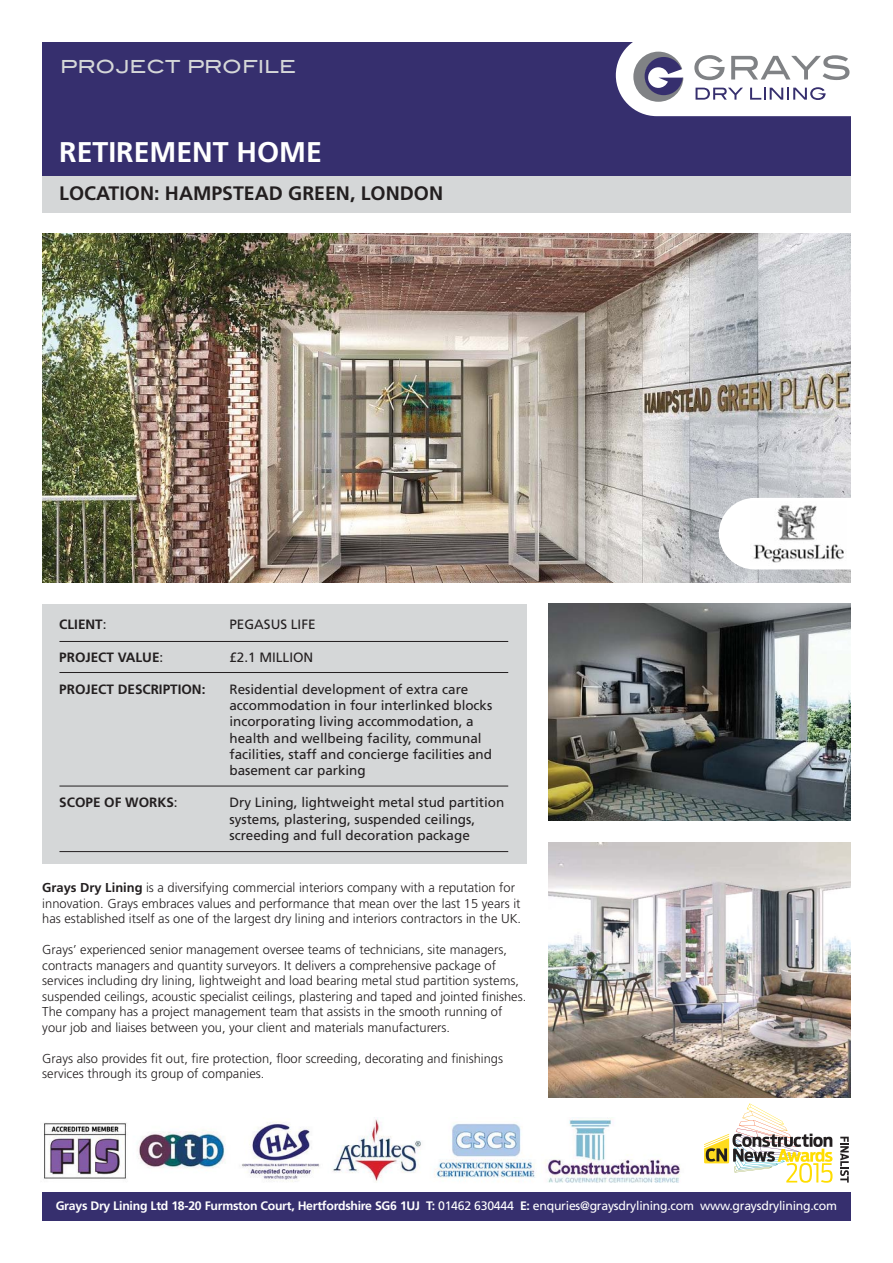
<style>
.page{position:relative;width:893px;height:1263px;background:#fff}
.page>*{position:absolute;margin:0;border:0;box-sizing:border-box;transform-origin:0 0}
.t1{font:700 28.5px "Frutiger";color:#fff}
.t2{font:700 19.5px "Frutiger";color:#231f20}
.t3{font:18px "Blair Md ITCTT Medium";color:#d5d7d8}
.t4{font:13.5px/16.2px "Frutiger";color:#231f20}
.t5{font:700 13.5px "Frutiger";color:#231f20}
.t6{font:300 12.9px/15.5px "Frutiger";color:#231f20}
.t7{font:12.3px "Frutiger";letter-spacing:-.02em;color:#fff}
.s1{font-weight:400}
.s2{font-weight:700}
</style>
<div class="page">
<img style="left:43px;top:1118px;width:637px;height:65px">
<div style="left:42px;top:1192px;width:808px;height:28px;background:#362f6e"></div>
<img style="left:42px;top:234px;width:808px;height:348px">
<svg style="left:719px;top:498px;width:132px;height:72px"></svg>
<img style="left:750px;top:501px;width:96px;height:65px">
<div style="left:42px;top:157px;width:808px;height:56px;background:#d5d7d8"></div>
<div style="left:42px;top:43px;width:808px;height:133px;background:#362f6e"></div>
<svg style="left:616px;top:42px;width:234px;height:74px;background:#dad9e0"></svg>
<img style="left:548px;top:604px;width:302px;height:216px">
<img style="left:548px;top:843px;width:302px;height:254px">
<svg style="left:704px;top:1103px;width:128px;height:80px"></svg>
<svg style="left:840px;top:1137px;width:9px;height:46px"></svg>
<div style="left:42px;top:604px;width:485px;height:259px;background:#d5d7d8"></div>
<hr style="left:59px;top:641px;width:449px;height:1px;background:#231f20">
<hr style="left:59px;top:672px;width:449px;height:1px;background:#231f20">
<hr style="left:59px;top:786px;width:449px;height:1px;background:#231f20">
<hr style="left:59px;top:851px;width:449px;height:1px;background:#231f20">
<h3 class="t3" style="left:60px;top:56px;width:237px">PROJECT PROFILE</h3>
<h1 class="t1" style="left:59px;top:141px;width:264px">RETIREMENT HOME</h1>
<h2 class="t2" style="left:59px;top:186px;width:385px">LOCATION: HAMPSTEAD GREEN, LONDON</h2>
<p class="t5" style="left:59px;top:619px;width:49px">CLIENT<span class="s1">:</span></p>
<p class="t4" style="left:229px;top:617px;width:88px">PEGASUS LIFE</p>
<p class="t5" style="left:59px;top:651px;width:105px">PROJECT VALUE<span class="s1">:</span></p>
<p class="t4" style="left:229px;top:650px;width:85px">£2.1 MILLION</p>
<p class="t5" style="left:59px;top:684px;width:148px">PROJECT DESCRIPTION:</p>
<p class="t4" style="left:229px;top:682px;width:264px">Residential development of extra care accommodation in four interlinked blocks incorporating living accommodation, a health and wellbeing facility, communal facilities, staff and concierge facilities and basement car parking</p>
<p class="t5" style="left:59px;top:797px;width:120px">SCOPE OF WORKS<span class="s1">:</span></p>
<p class="t4" style="left:229px;top:796px;width:276px">Dry Lining, lightweight metal stud partition systems, plastering, suspended ceilings, screeding and full decoration package</p>
<p class="t6" style="left:42px;top:881px;width:480px"><span class="s2">Grays Dry Lining</span> is a diversifying commercial interiors company with a reputation for innovation. Grays embraces values and performance that mean over the last 15 years it has established itself as one of the largest dry lining and interiors contractors in the UK.</p>
<p class="t6" style="left:42px;top:943px;width:485px">Grays’ experienced senior management oversee teams of technicians, site managers, contracts managers and quantity surveyors. It delivers a comprehensive package of services including dry lining, lightweight and load bearing metal stud partition systems, suspended ceilings, acoustic specialist ceilings, plastering and taped and jointed finishes.<br>The company has a project management team that assists in the smooth running of your job and liaises between you, your client and materials manufacturers.</p>
<p class="t6" style="left:42px;top:1051px;width:462px">Grays also provides fit out, fire protection, floor screeding, decorating and finishings services through its group of companies.</p>
<p class="t7" style="left:56px;top:1200px;width:783px"><span class="s2">Grays Dry Lining Ltd 18-20 Furmston Court, Hertfordshire SG6 1UJ T:</span> 01462 630444 <span class="s2">E:</span> enquries@graysdrylining.com www.graysdrylining.com</p>
</div>
